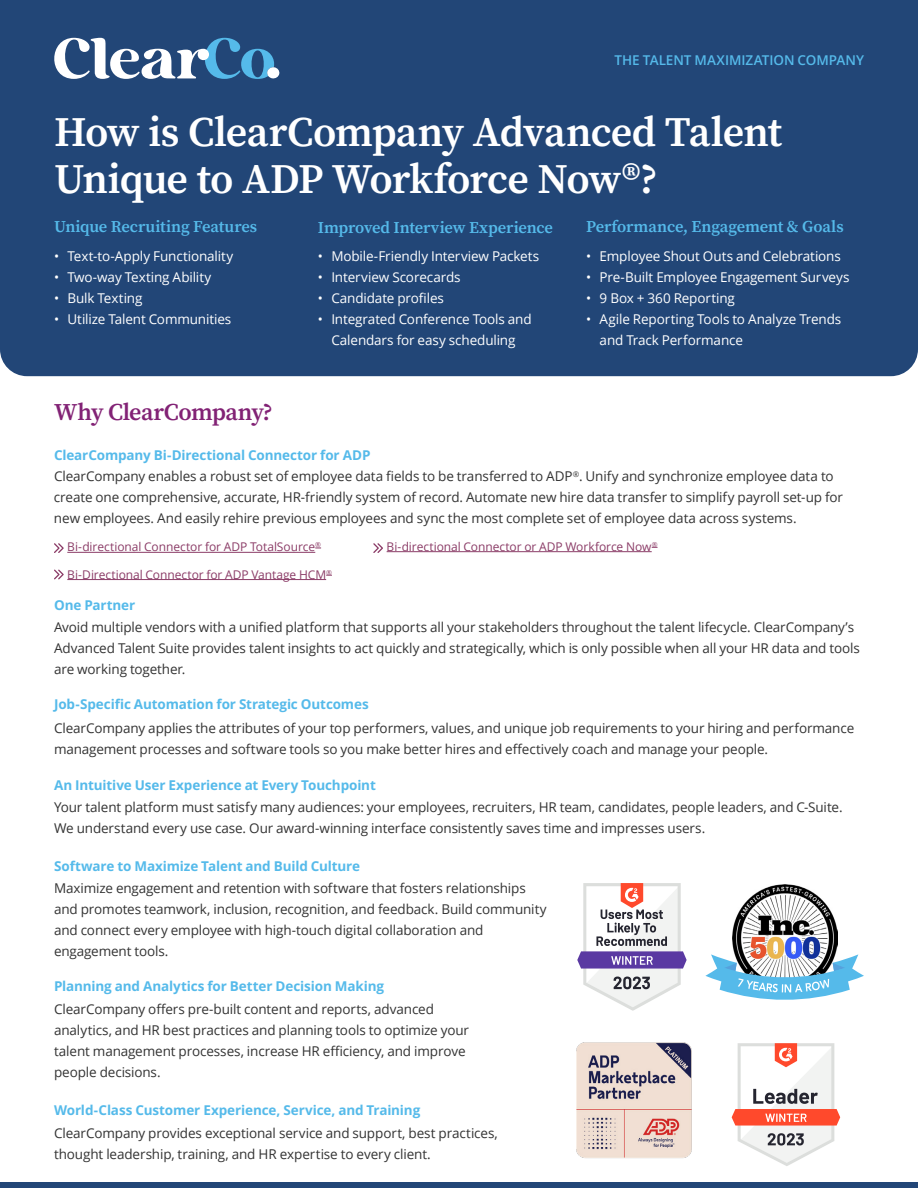
<style>
.page{position:relative;width:918px;height:1188px;background:#fff}
.page>*{position:absolute;margin:0;border:0;box-sizing:border-box;transform-origin:0 0}
.t1{font:600 42px/46.5px "Source Serif Pro";letter-spacing:-.025em;color:#fff}
.t2{font:600 24px "Source Serif Pro";letter-spacing:-.025em;color:#822275}
.t3{font:600 16.5px "Source Serif Pro";letter-spacing:-.01em;color:#55baea}
.t4{font:13.5px/21px "Open Sans";letter-spacing:-.01em;color:#333}
.t5{font:13.5px/21px "Open Sans";letter-spacing:-.01em;color:#fff;text-align:center}
.t6{font:700 13.5px "Open Sans";letter-spacing:-.01em;color:#55baea}
.t7{font:600 13.5px "Open Sans";letter-spacing:-.005em;color:#55baea}
.t8{font:12px "Open Sans";letter-spacing:-.005em;color:#8b3c67}
</style>
<div class="page">
<div style="left:0;top:0;width:918px;height:376px;background:#224677"></div>
<hr style="left:67px;top:552px;width:248px;height:1px;background:#8b3c67">
<hr style="left:67px;top:579px;width:259px;height:1px;background:#8b3c67">
<hr style="left:387px;top:551px;width:265px;height:1px;background:#8b3c67">
<svg style="left:47px;top:38px;width:233px;height:41px"></svg>
<div style="left:0;top:1183px;width:918px;height:5px;background:#224677"></div>
<svg style="left:54px;top:543px;width:10px;height:10px"></svg>
<svg style="left:54px;top:570px;width:10px;height:9px"></svg>
<svg style="left:373px;top:543px;width:10px;height:10px"></svg>
<img style="left:576px;top:1042px;width:116px;height:116px">
<img style="left:732px;top:885px;width:106px;height:69px">
<svg style="left:705px;top:954px;width:159px;height:46px"></svg>
<svg style="left:732px;top:1043px;width:108px;height:123px"></svg>
<svg style="left:577px;top:883px;width:110px;height:128px"></svg>
<p class="t7" style="left:615px;top:51px;width:251px">THE TALENT MAXIMIZATION COMPANY</p>
<h1 class="t1" style="left:54px;top:109px;width:730px">How is ClearCompany Advanced Talent<br>Unique to ADP Workforce Now®?</h1>
<p class="t3" style="left:54px;top:215px;width:205px">Unique Recruiting Features</p>
<p class="t3" style="left:318px;top:216px;width:237px">Improved Interview Experience</p>
<p class="t3" style="left:586px;top:215px;width:259px">Performance, Engagement &amp; Goals</p>
<p class="t5" style="left:54px;top:245px;width:181px">• Text-to-Apply Functionality</p>
<p class="t5" style="left:54px;top:266px;width:159px">• Two-way Texting Ability</p>
<p class="t5" style="left:54px;top:287px;width:90px">• Bulk Texting</p>
<p class="t5" style="left:54px;top:308px;width:179px">• Utilize Talent Communities</p>
<p class="t5" style="left:318px;top:245px;width:223px">• Mobile-Friendly Interview Packets</p>
<p class="t5" style="left:318px;top:266px;width:144px">• Interview Scorecards</p>
<p class="t5" style="left:318px;top:287px;width:128px">• Candidate profiles</p>
<p class="t5" style="left:318px;top:308px;width:215px">• Integrated Conference Tools and<br>Calendars for easy scheduling</p>
<p class="t5" style="left:586px;top:245px;width:256px">• Employee Shout Outs and Celebrations</p>
<p class="t5" style="left:586px;top:266px;width:265px">• Pre-Built Employee Engagement Surveys</p>
<p class="t5" style="left:586px;top:287px;width:150px">• 9 Box + 360 Reporting</p>
<p class="t5" style="left:600px;top:308px;width:243px;text-align:left;text-indent:-14px">• Agile Reporting Tools to Analyze Trends and Track Performance</p>
<h2 class="t2" style="left:54px;top:396px;width:220px">Why ClearCompany?</h2>
<p class="t6" style="left:54px;top:445px;width:318px">ClearCompany Bi-Directional Connector for ADP</p>
<p class="t4" style="left:54px;top:465px;width:791px">ClearCompany enables a robust set of employee data fields to be transferred to ADP<sup>®</sup>. Unify and synchronize employee data to create one comprehensive, accurate, HR-friendly system of record. Automate new hire data transfer to simplify payroll set-up for new employees. And easily rehire previous employees and sync the most complete set of employee data across systems.</p>
<p class="t8" style="left:67px;top:539px;width:255px">Bi-directional Connector for ADP TotalSource<sup>®</sup></p>
<p class="t8" style="left:67px;top:566px;width:266px">Bi-Directional Connector for ADP Vantage HCM<sup>®</sup></p>
<p class="t8" style="left:387px;top:538px;width:272px">Bi-directional Connector or ADP Workforce Now<sup>®</sup></p>
<p class="t6" style="left:54px;top:596px;width:83px">One Partner</p>
<p class="t4" style="left:54px;top:616px;width:807px">Avoid multiple vendors with a unified platform that supports all your stakeholders throughout the talent lifecycle. ClearCompany’s<br>Advanced Talent Suite provides talent insights to act quickly and strategically, which is only possible when all your HR data and tools are working together.</p>
<p class="t6" style="left:54px;top:695px;width:316px">Job-Specific Automation for Strategic Outcomes</p>
<p class="t4" style="left:54px;top:717px;width:802px">ClearCompany applies the attributes of your top performers, values, and unique job requirements to your hiring and performance management processes and software tools so you make better hires and effectively coach and manage your people.</p>
<p class="t6" style="left:54px;top:776px;width:323px">An Intuitive User Experience at Every Touchpoint</p>
<p class="t4" style="left:54px;top:797px;width:790px">Your talent platform must satisfy many audiences: your employees, recruiters, HR team, candidates, people leaders, and C-Suite.<br>We understand every use case. Our award-winning interface consistently saves time and impresses users.</p>
<p class="t6" style="left:54px;top:856px;width:308px">Software to Maximize Talent and Build Culture</p>
<p class="t4" style="left:54px;top:877px;width:494px">Maximize engagement and retention with software that fosters relationships and promotes teamwork, inclusion, recognition, and feedback. Build community and connect every employee with high-touch digital collaboration and engagement tools.</p>
<p class="t6" style="left:54px;top:977px;width:332px">Planning and Analytics for Better Decision Making</p>
<p class="t4" style="left:54px;top:998px;width:417px">ClearCompany offers pre-built content and reports, advanced analytics, and HR best practices and planning tools to optimize your talent management processes, increase HR efficiency, and improve people decisions.</p>
<p class="t6" style="left:54px;top:1101px;width:368px">World-Class Customer Experience, Service, and Training</p>
<p class="t4" style="left:54px;top:1123px;width:445px">ClearCompany provides exceptional service and support, best practices, thought leadership, training, and HR expertise to every client.</p>
</div>
